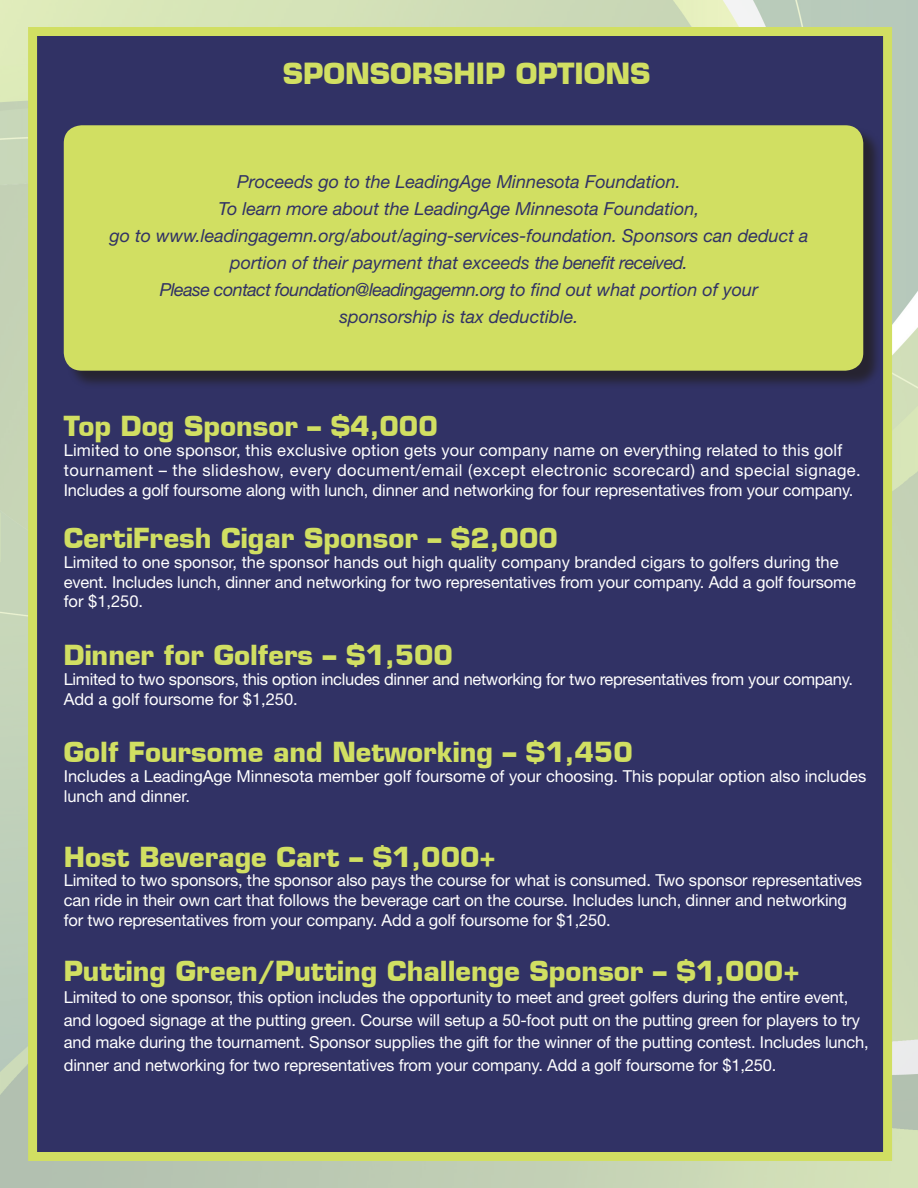
<style>
.page{position:relative;width:918px;height:1188px;background:#fff}
.page>*{position:absolute;margin:0;border:0;box-sizing:border-box;transform-origin:0 0}
.t1{font:700 28.5px "Eurostile LT";color:#d1df62}
.t2{font:700 27px "Eurostile LT";color:#d1df62}
.t3{font:italic 18px "Helvetica Neue";color:#313265}
.t4{font:italic 18px "Helvetica Neue";letter-spacing:-.03em;color:#313265}
.t5{font:16.5px/19.8px "Helvetica Neue";letter-spacing:-.01em;color:#fff}
.t6{font:16.5px/19.8px "Helvetica Neue";letter-spacing:.01em;color:#fff}
</style>
<div class="page">
<div style="left:28px;top:27px;width:864px;height:1134px;background:#313265;border:9px solid #d1df62"></div>
<div style="left:66px;top:128px;width:816px;height:261px;background:#231f20;opacity:.75"></div>
<div style="left:64px;top:125px;width:799px;height:246px;background:#d1df62;border-radius:18px"></div>
<p class="t1" style="left:283px;top:56px;width:369px">SPONSORSHIP OPTIONS</p>
<p class="t3" style="left:237px;top:170px;width:445px">Proceeds go to the LeadingAge Minnesota Foundation.</p>
<p class="t3" style="left:218px;top:197px;width:483px">To learn more about the LeadingAge Minnesota Foundation,</p>
<p class="t3" style="left:110px;top:224px;width:700px">go to www.leadingagemn.org/about/aging-services-foundation. Sponsors can deduct a</p>
<p class="t3" style="left:230px;top:251px;width:459px">portion of their payment that exceeds the benefit received.</p>
<p class="t4" style="left:160px;top:278px;width:600px">Please contact foundation@leadingagemn.org to find out what portion of your</p>
<p class="t3" style="left:339px;top:305px;width:241px">sponsorship is tax deductible.</p>
<p class="t2" style="left:64px;top:410px;width:376px">Top Dog Sponsor – $4,000</p>
<p class="t6" style="left:64px;top:440px;width:798px">Limited to one sponsor, this exclusive option gets your company name on everything related to this golf tournament – the slideshow, every document/email (except electronic scorecard) and special signage.<br>Includes a golf foursome along with lunch, dinner and networking for four representatives from your company.</p>
<p class="t2" style="left:64px;top:521px;width:496px">CertiFresh Cigar Sponsor – $2,000</p>
<p class="t5" style="left:64px;top:552px;width:794px">Limited to one sponsor, the sponsor hands out high quality company branded cigars to golfers during the event. Includes lunch, dinner and networking for two representatives from your company. Add a golf foursome for $1,250.</p>
<p class="t2" style="left:64px;top:638px;width:391px">Dinner for Golfers – $1,500</p>
<p class="t5" style="left:64px;top:669px;width:791px">Limited to two sponsors, this option includes dinner and networking for two representatives from your company.<br>Add a golf foursome for $1,250.</p>
<p class="t2" style="left:64px;top:736px;width:571px">Golf Foursome and Networking – $1,450</p>
<p class="t5" style="left:64px;top:766px;width:804px">Includes a LeadingAge Minnesota member golf foursome of your choosing. This popular option also includes lunch and dinner.</p>
<p class="t2" style="left:64px;top:840px;width:434px">Host Beverage Cart – $1,000+</p>
<p class="t5" style="left:64px;top:870px;width:800px">Limited to two sponsors, the sponsor also pays the course for what is consumed. Two sponsor representatives can ride in their own cart that follows the beverage cart on the course. Includes lunch, dinner and networking for two representatives from your company. Add a golf foursome for $1,250.</p>
<p class="t2" style="left:64px;top:954px;width:737px">Putting Green/Putting Challenge Sponsor – $1,000+</p>
<p class="t5" style="left:64px;top:986px;width:807px;line-height:22.5px">Limited to one sponsor, this option includes the opportunity to meet and greet golfers during the entire event, and logoed signage at the putting green. Course will setup a 50-foot putt on the putting green for players to try and make during the tournament. Sponsor supplies the gift for the winner of the putting contest. Includes lunch, dinner and networking for two representatives from your company. Add a golf foursome for $1,250.</p>
</div>
